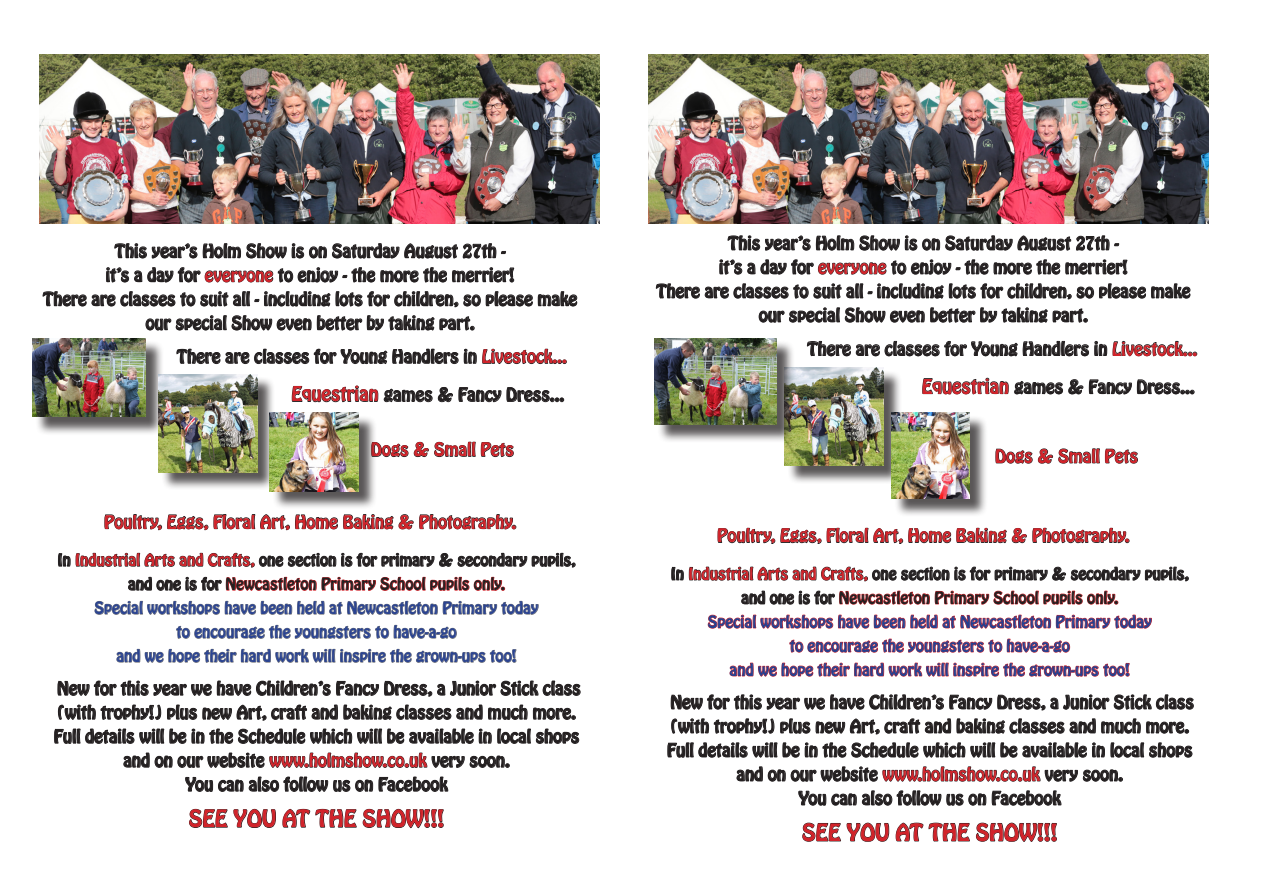
<style>
.page{position:relative;width:1263px;height:893px;background:#fff}
.page>*{position:absolute;margin:0;border:0;box-sizing:border-box;transform-origin:0 0}
.t1{font:21px "Hobo Std";color:#d1232a}
.t2{font:16.5px/24px "Hobo Std";color:#231f20;text-align:center}
.t3{font:16.5px "Hobo Std";color:#d1232a}
.t4{font:15px "Hobo Std";color:#231f20}
.t5{font:15px "Hobo Std";color:#2a4391}
.t6{font:15px "Hobo Std";color:#253f8e}
.s1{color:#d1232a}
.s2{font-size:18px;color:#d1232a}
</style>
<div class="page">
<img style="left:39px;top:54px;width:561px;height:169px">
<svg style="left:114px;top:243px;width:392px;height:16px"></svg>
<svg style="left:106px;top:267px;width:408px;height:16px"></svg>
<svg style="left:42px;top:291px;width:535px;height:16px"></svg>
<svg style="left:145px;top:315px;width:329px;height:16px"></svg>
<svg style="left:176px;top:348px;width:390px;height:17px"></svg>
<svg style="left:291px;top:385px;width:273px;height:18px"></svg>
<svg style="left:377px;top:441px;width:137px;height:17px"></svg>
<svg style="left:104px;top:514px;width:412px;height:16px"></svg>
<svg style="left:58px;top:552px;width:518px;height:16px"></svg>
<svg style="left:128px;top:576px;width:377px;height:15px"></svg>
<svg style="left:94px;top:601px;width:445px;height:14px"></svg>
<svg style="left:176px;top:625px;width:281px;height:14px"></svg>
<svg style="left:116px;top:649px;width:401px;height:14px"></svg>
<svg style="left:57px;top:680px;width:524px;height:17px"></svg>
<svg style="left:58px;top:704px;width:103px;height:16px"></svg>
<svg style="left:167px;top:704px;width:408px;height:17px"></svg>
<svg style="left:54px;top:728px;width:525px;height:16px"></svg>
<svg style="left:123px;top:752px;width:386px;height:16px"></svg>
<svg style="left:185px;top:776px;width:263px;height:16px"></svg>
<svg style="left:189px;top:809px;width:87px;height:19px"></svg>
<svg style="left:282px;top:808px;width:162px;height:21px"></svg>
<div style="left:35px;top:340px;width:129px;height:95px;background:#231f20;opacity:.75"></div>
<img style="left:33px;top:338px;width:113px;height:79px">
<div style="left:161px;top:376px;width:115px;height:115px;background:#231f20;opacity:.75"></div>
<img style="left:158px;top:374px;width:99px;height:98px">
<div style="left:272px;top:415px;width:105px;height:95px;background:#231f20;opacity:.75"></div>
<img style="left:270px;top:412px;width:88px;height:79px">
<img style="left:649px;top:54px;width:560px;height:169px">
<svg style="left:727px;top:235px;width:392px;height:16px"></svg>
<svg style="left:719px;top:259px;width:409px;height:16px"></svg>
<svg style="left:656px;top:283px;width:535px;height:17px"></svg>
<svg style="left:758px;top:307px;width:329px;height:16px"></svg>
<svg style="left:807px;top:341px;width:390px;height:16px"></svg>
<svg style="left:922px;top:377px;width:272px;height:18px"></svg>
<svg style="left:995px;top:448px;width:143px;height:16px"></svg>
<svg style="left:717px;top:527px;width:412px;height:17px"></svg>
<svg style="left:671px;top:566px;width:518px;height:16px"></svg>
<svg style="left:741px;top:590px;width:377px;height:15px"></svg>
<svg style="left:707px;top:614px;width:445px;height:15px"></svg>
<svg style="left:789px;top:638px;width:281px;height:15px"></svg>
<svg style="left:729px;top:662px;width:401px;height:15px"></svg>
<svg style="left:670px;top:694px;width:524px;height:17px"></svg>
<svg style="left:671px;top:718px;width:517px;height:17px"></svg>
<svg style="left:667px;top:742px;width:526px;height:16px"></svg>
<svg style="left:736px;top:766px;width:386px;height:16px"></svg>
<svg style="left:798px;top:790px;width:264px;height:16px"></svg>
<svg style="left:802px;top:822px;width:87px;height:20px"></svg>
<svg style="left:895px;top:822px;width:75px;height:20px"></svg>
<svg style="left:976px;top:822px;width:81px;height:20px"></svg>
<div style="left:787px;top:370px;width:115px;height:115px;background:#231f20;opacity:.75"></div>
<img style="left:785px;top:368px;width:98px;height:98px">
<div style="left:657px;top:340px;width:138px;height:103px;background:#231f20;opacity:.75"></div>
<img style="left:655px;top:338px;width:121px;height:86px">
<div style="left:894px;top:415px;width:94px;height:102px;background:#231f20;opacity:.75"></div>
<img style="left:892px;top:412px;width:77px;height:87px">
<p class="t2" style="left:115px;top:239px;width:392px">This year’s Holm Show is on Saturday August 27th -</p>
<p class="t2" style="left:106px;top:263px;width:410px">it’s a day for <span class="s1">everyone</span> to enjoy - the more the merrier!</p>
<p class="t2" style="left:43px;top:287px;width:536px">There are classes to suit all - including lots for children, so please make our special Show even better by taking part.</p>
<p class="t2" style="left:177px;top:345px;width:391px">There are classes for Young Handlers in <span class="s1">Livestock...</span></p>
<p class="t2" style="left:291px;top:383px;width:274px"><span class="s2">Equestrian</span> games &amp; Fancy Dress...</p>
<p class="t3" style="left:371px;top:438px;width:145px">Dogs &amp; Small Pets</p>
<p class="t3" style="left:104px;top:510px;width:414px">Poultry, Eggs, Floral Art, Home Baking &amp; Photography.</p>
<p class="t4" style="left:58px;top:550px;width:519px">In <span class="s1">Industrial Arts and Crafts,</span> one section is for primary &amp; secondary pupils,</p>
<p class="t4" style="left:128px;top:574px;width:379px">and one is for Newcastleton Primary School pupils only.</p>
<p class="t5" style="left:95px;top:598px;width:446px">Special workshops have been held at Newcastleton Primary today</p>
<p class="t5" style="left:176px;top:622px;width:282px">to encourage the youngsters to have-a-go</p>
<p class="t5" style="left:116px;top:646px;width:402px">and we hope their hard work will inspire the grown-ups too!</p>
<p class="t2" style="left:57px;top:677px;width:525px;text-align:left">New for this year we have Children’s Fancy Dress, a Junior Stick class (with trophy!) plus new Art, craft and baking classes and much more.</p>
<p class="t2" style="left:54px;top:725px;width:527px">Full details will be in the Schedule which will be available in local shops and on our website <span class="s1">www.holmshow.co.uk</span> very soon.</p>
<p class="t2" style="left:185px;top:773px;width:264px">You can also follow us on Facebook</p>
<p class="t1" style="left:189px;top:804px;width:257px">SEE YOU AT THE SHOW!!!</p>
<p class="t2" style="left:728px;top:231px;width:392px">This year’s Holm Show is on Saturday August 27th -</p>
<p class="t2" style="left:719px;top:255px;width:410px">it’s a day for <span class="s1">everyone</span> to enjoy - the more the merrier!</p>
<p class="t2" style="left:656px;top:279px;width:536px">There are classes to suit all - including lots for children, so please make</p>
<p class="t2" style="left:759px;top:303px;width:331px">our special Show even better by taking part.</p>
<p class="t2" style="left:807px;top:337px;width:391px">There are classes for Young Handlers in <span class="s1">Livestock...</span></p>
<p class="t2" style="left:922px;top:375px;width:274px"><span class="s2">Equestrian</span> games &amp; Fancy Dress...</p>
<p class="t3" style="left:995px;top:445px;width:145px">Dogs &amp; Small Pets</p>
<p class="t3" style="left:717px;top:524px;width:414px">Poultry, Eggs, Floral Art, Home Baking &amp; Photography.</p>
<p class="t4" style="left:671px;top:563px;width:519px">In <span class="s1">Industrial Arts and Crafts,</span> one section is for primary &amp; secondary pupils,</p>
<p class="t4" style="left:741px;top:587px;width:379px">and one is for Newcastleton Primary School pupils only.</p>
<p class="t6" style="left:708px;top:611px;width:446px">Special workshops have been held at Newcastleton Primary today</p>
<p class="t6" style="left:790px;top:635px;width:282px">to encourage the youngsters to have-a-go</p>
<p class="t6" style="left:730px;top:659px;width:402px">and we hope their hard work will inspire the grown-ups too!</p>
<p class="t2" style="left:670px;top:690px;width:525px;text-align:left">New for this year we have Children’s Fancy Dress, a Junior Stick class (with trophy!) plus new Art, craft and baking classes and much more.</p>
<p class="t2" style="left:667px;top:738px;width:527px">Full details will be in the Schedule which will be available in local shops</p>
<p class="t2" style="left:736px;top:762px;width:388px">and on our website <span class="s1">www.holmshow.co.uk</span> very soon.</p>
<p class="t2" style="left:798px;top:786px;width:264px">You can also follow us on Facebook</p>
<p class="t1" style="left:802px;top:818px;width:257px">SEE YOU AT THE SHOW!!!</p>
</div>
